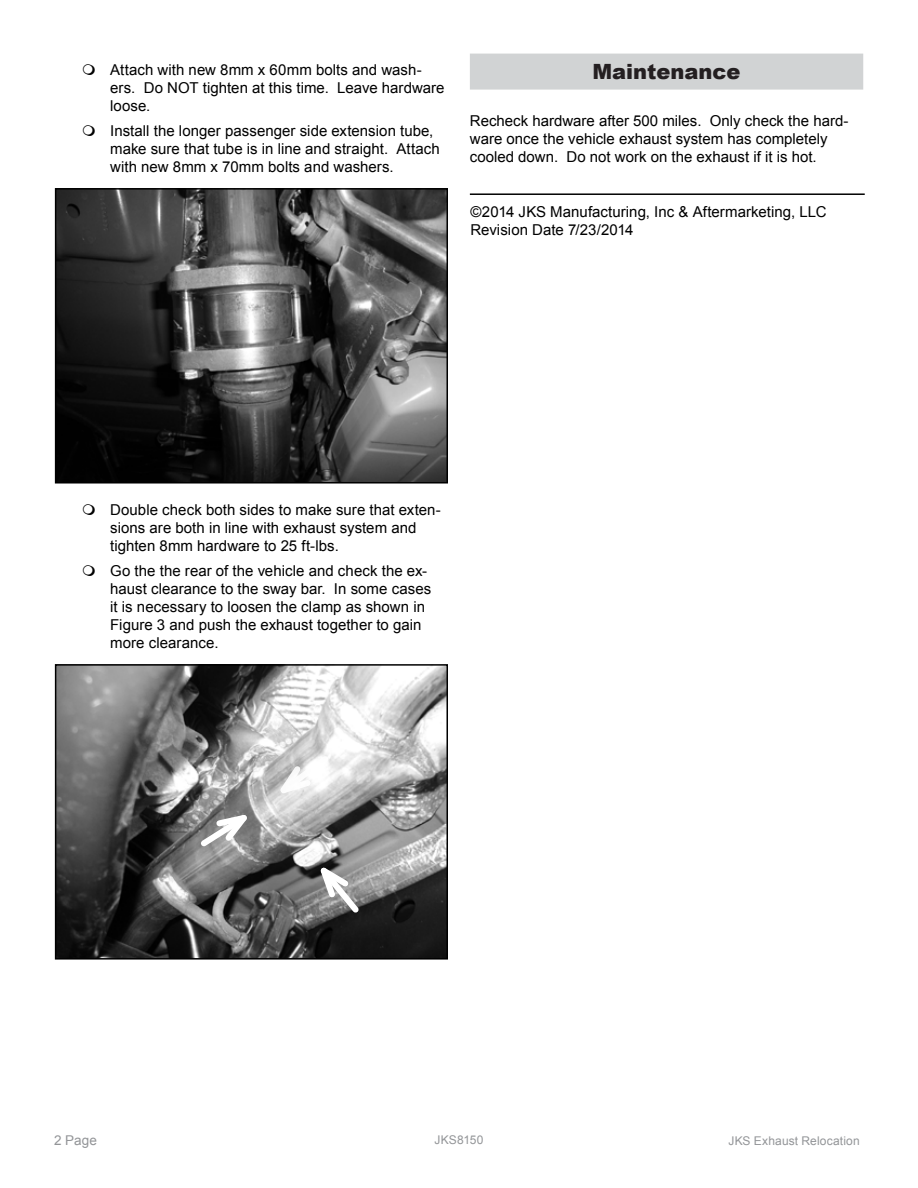
<style>
.page{position:relative;width:918px;height:1188px;background:#fff}
.page>*{position:absolute;margin:0;border:0;box-sizing:border-box;transform-origin:0 0}
.t1{font:900 21px "Arial";color:#241f21}
.t2{font:15px/18px "Arial";color:#000}
.t3{font:13.5px "Arial";color:#939598}
.t4{font:12px "Arial";letter-spacing:.015em;color:#939598}
</style>
<div class="page">
<img style="left:58px;top:191px;width:387px;height:290px">
<div style="left:55px;top:188px;width:393px;height:296px;border:2px solid #000"></div>
<img style="left:58px;top:667px;width:387px;height:290px">
<div style="left:55px;top:664px;width:393px;height:296px;border:2px solid #000"></div>
<svg style="left:313px;top:857px;width:51px;height:61px"></svg>
<svg style="left:196px;top:809px;width:63px;height:43px"></svg>
<svg style="left:275px;top:755px;width:55px;height:42px"></svg>
<div style="left:470px;top:54px;width:393px;height:36px;background:#d1d3d4"></div>
<hr style="left:470px;top:193px;width:395px;height:2px;background:#000">
<p class="t2" style="left:110px;top:61px;width:336px">Attach with new 8mm x 60mm bolts and wash&shy;ers. Do NOT tighten at this time. Leave hardware loose.</p>
<p class="t2" style="left:110px;top:122px;width:331px">Install the longer passenger side extension tube, make sure that tube is in line and straight. Attach with new 8mm x 70mm bolts and washers.</p>
<h1 class="t1" style="left:592px;top:56px;width:150px">Maintenance</h1>
<p class="t2" style="left:470px;top:112px;width:380px">Recheck hardware after 500 miles. Only check the hard&shy;ware once the vehicle exhaust system has completely cooled down. Do not work on the exhaust if it is hot.</p>
<p class="t2" style="left:471px;top:203px;width:357px">©2014 JKS Manufacturing, Inc &amp; Aftermarketing, LLC<br>Revision Date 7/23/2014</p>
<p class="t2" style="left:110px;top:501px;width:332px">Double check both sides to make sure that exten&shy;sions are both in line with exhaust system and tighten 8mm hardware to 25 ft-lbs.</p>
<p class="t2" style="left:110px;top:562px;width:323px">Go the the rear of the vehicle and check the ex&shy;haust clearance to the sway bar. In some cases it is necessary to loosen the clamp as shown in Figure 3 and push the exhaust together to gain more clearance.</p>
<p class="t3" style="left:54px;top:1131px;width:44px">2 Page</p>
<p class="t4" style="left:435px;top:1132px;width:50px">JKS8150</p>
<p class="t4" style="left:728px;top:1133px;width:133px">JKS Exhaust Relocation</p>
</div>
